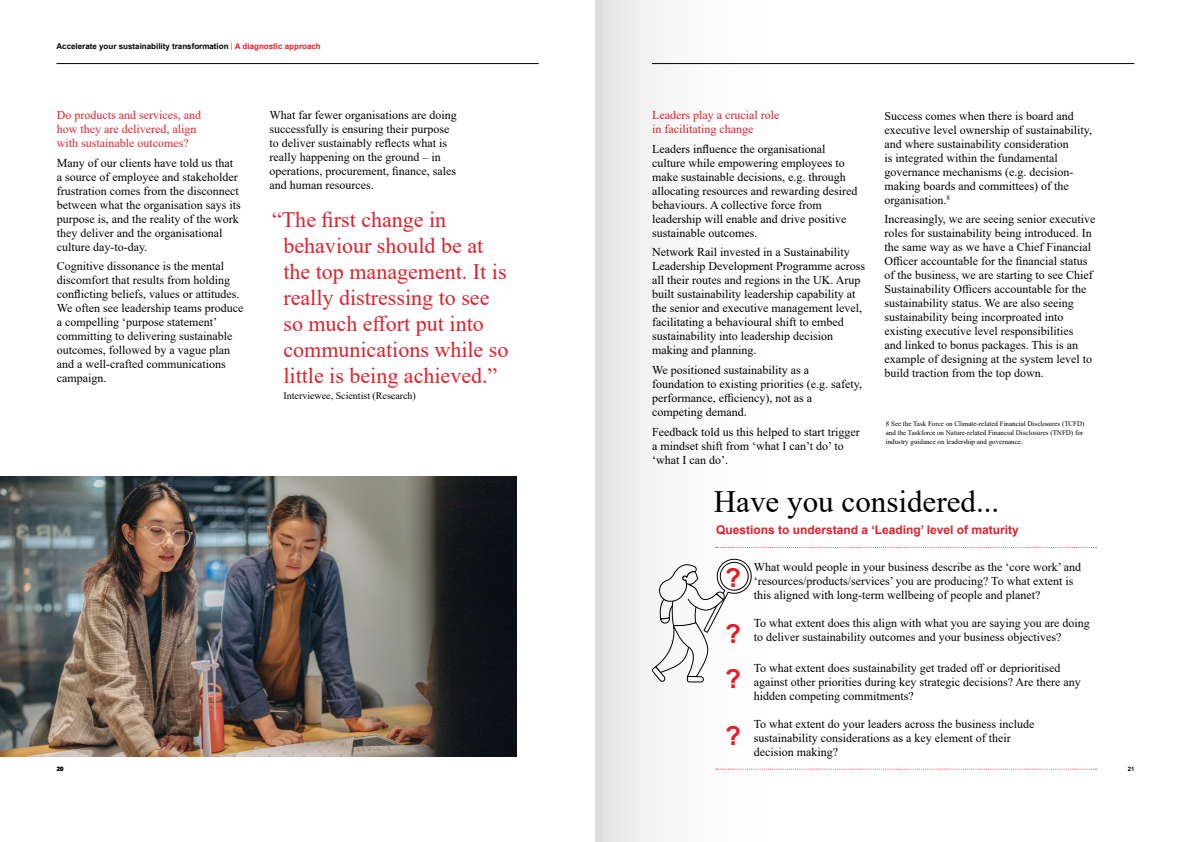
<style>
.page{position:relative;width:1191px;height:842px;background:#fff}
.page>*{position:absolute;margin:0;border:0;box-sizing:border-box;transform-origin:0 0}
.t1{font:31px "Times New Roman";color:#000}
.t2{font:700 26px/56.5px "Arial";color:#e31f2b}
.t3{font:22px/26px "Times New Roman";color:#e31f2b}
.t4{font:12px/14px "Times New Roman";color:#000}
.t5{font:12px/14px "Times New Roman";color:#e31f2b}
.t6{font:700 12px "Arial";color:#e31f2b}
.t7{font:10px "Times New Roman";color:#000}
.t8{font:700 8px "Arial";color:#000}
.t9{font:7px/9px "Times New Roman";color:#000}
.t10{font:700 6px "Arial";color:#000}
.s1{font-family:"Museo Sans 100";font-weight:400}
.s2{color:#e31f2b}
</style>
<div class="page">
<hr style="left:56px;top:63px;width:483px;height:1px;background:#000">
<hr style="left:652px;top:63px;width:482px;height:1px;background:#000">
<img style="left:0;top:477px;width:516px;height:279px">
<svg style="left:902px;top:547px;width:194px;height:1px"></svg>
<svg style="left:902px;top:769px;width:194px;height:1px"></svg>
<div style="left:595px;top:0;width:306px;height:842px;background:linear-gradient(to right,#ececec,#fff)"></div>
<p class="t8" style="left:56px;top:40px;width:266px">Accelerate your sustainability transformation <span class="s1">|</span> <span class="s2">A diagnostic approach</span></p>
<p class="t5" style="left:57px;top:107px;width:146px">Do products and services, and how they are delivered, align with sustainable outcomes?</p>
<p class="t4" style="left:57px;top:155px;width:186px">Many of our clients have told us that a source of employee and stakeholder frustration comes from the disconnect between what the organisation says its purpose is, and the reality of the work they deliver and the organisational culture day-to-day.</p>
<p class="t4" style="left:57px;top:259px;width:188px">Cognitive dissonance is the mental discomfort that results from holding conflicting beliefs, values or attitudes.<br>We often see leadership teams produce a compelling ‘purpose statement’ committing to delivering sustainable outcomes, followed by a vague plan and a well-crafted communications campaign.</p>
<p class="t4" style="left:269px;top:108px;width:189px">What far fewer organisations are doing successfully is ensuring their purpose to deliver sustainably reflects what is really happening on the ground – in operations, procurement, finance, sales and human resources.</p>
<p class="t5" style="left:652px;top:108px;width:129px">Leaders play a crucial role in facilitating change</p>
<p class="t4" style="left:652px;top:141px;width:207px">Leaders influence the organisational culture while empowering employees to make sustainable decisions, e.g. through allocating resources and rewarding desired behaviours. A collective force from leadership will enable and drive positive sustainable outcomes.</p>
<p class="t4" style="left:652px;top:245px;width:214px">Network Rail invested in a Sustainability Leadership Development Programme across all their routes and regions in the UK. Arup built sustainability leadership capability at the senior and executive management level, facilitating a behavioural shift to embed sustainability into leadership decision making and planning.</p>
<p class="t4" style="left:652px;top:363px;width:211px">We positioned sustainability as a foundation to existing priorities (e.g. safety, performance, efficiency), not as a competing demand.</p>
<p class="t4" style="left:652px;top:424px;width:209px">Feedback told us this helped to start trigger a mindset shift from ‘what I can’t do’ to ‘what I can do’.</p>
<h3 class="t3" style="left:283px;top:205px;width:226px;text-indent:-11px">“The first change in behaviour should be at the top management. It is really distressing to see so much effort put into communications while so little is being achieved.”</h3>
<p class="t7" style="left:283px;top:388px;width:134px">Interviewee, Scientist (Research)</p>
<p class="t4" style="left:884px;top:108px;width:209px">Success comes when there is board and executive level ownership of sustainability, and where sustainability consideration<br>is integrated within the fundamental governance mechanisms (e.g. decision&shy;making boards and committees) of the organisation.<sup>8</sup></p>
<p class="t4" style="left:884px;top:212px;width:213px">Increasingly, we are seeing senior executive roles for sustainability being introduced. In the same way as we have a Chief Financial Officer accountable for the financial status of the business, we are starting to see Chief Sustainability Officers accountable for the sustainability status. We are also seeing sustainability being incorproated into existing executive level responsibilities<br>and linked to bonus packages. This is an example of designing at the system level to build traction from the top down.</p>
<p class="t9" style="left:886px;top:419px;width:200px">8 See the Task Force on Climate-related Financial Disclosures (TCFD) and the Taskforce on Nature-related Financial Disclosures (TNFD) for industry guidance on leadership and governance.</p>
<h1 class="t1" style="left:714px;top:480px;width:287px">Have you considered...</h1>
<p class="t6" style="left:716px;top:521px;width:304px">Questions to understand a ‘Leading’ level of maturity</p>
<p class="t4" style="left:753px;top:559px;width:329px">What would people in your business describe as the ‘core work’ and ‘resources/products/services’ you are producing? To what extent is this aligned with long-term wellbeing of people and planet?</p>
<p class="t4" style="left:753px;top:615px;width:338px">To what extent does this align with what you are saying you are doing to deliver sustainability outcomes and your business objectives?</p>
<p class="t4" style="left:753px;top:660px;width:328px">To what extent does sustainability get traded off or deprioritised against other priorities during key strategic decisions? Are there any hidden competing commitments?</p>
<p class="t4" style="left:753px;top:717px;width:282px">To what extent do your leaders across the business include sustainability considerations as a key element of their decision making?</p>
<h2 class="t2" style="left:725px;top:549px;width:17px">? ?</h2>
<h2 class="t2" style="left:725px;top:651px;width:17px">?</h2>
<h2 class="t2" style="left:725px;top:708px;width:17px">?</h2>
<p class="t10" style="left:57px;top:764px;width:8px">20</p>
<p class="t10" style="left:1127px;top:764px;width:8px">21</p>
</div>
